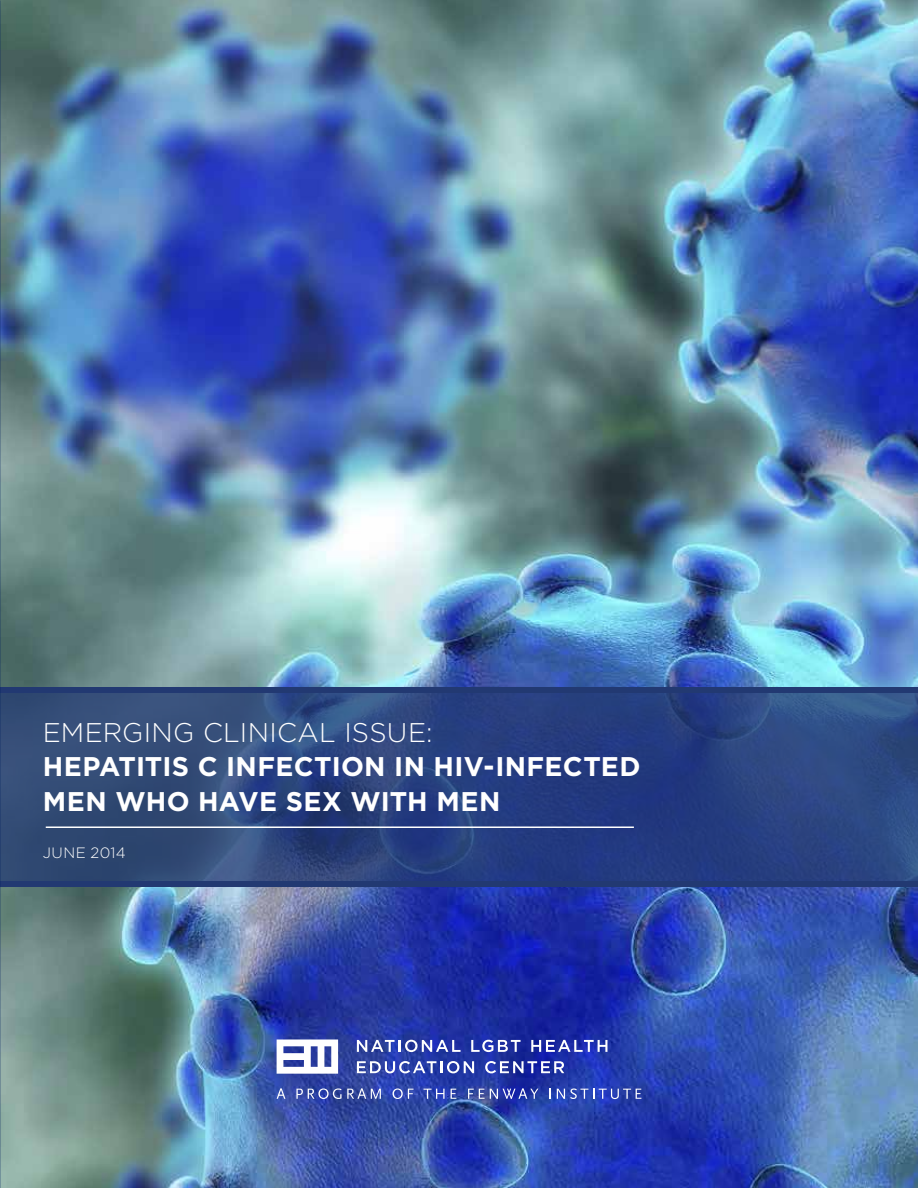
<style>
.page{position:relative;width:918px;height:1188px;background:#fff}
.page>*{position:absolute;margin:0;border:0;box-sizing:border-box;transform-origin:0 0}
.t1{font:700 27px/34.5px "Gotham";letter-spacing:.01em;color:#fff}
.t2{font:300 27px "Gotham";letter-spacing:.01em;color:#fff}
.t3{font:300 15px "Gotham";letter-spacing:.025em;color:#fff}
</style>
<div class="page">
<img style="left:0;top:0;width:918px;height:1188px">
<svg style="left:0;top:692px;width:918px;height:190px"></svg>
<div style="left:0;top:687px;width:918px;height:5px;background:#223972"></div>
<div style="left:0;top:882px;width:918px;height:5px;background:#223972"></div>
<svg style="left:277px;top:1040px;width:61px;height:34px"></svg>
<svg style="left:357px;top:1040px;width:104px;height:12px"></svg>
<svg style="left:471px;top:1040px;width:50px;height:12px"></svg>
<svg style="left:531px;top:1040px;width:76px;height:12px"></svg>
<svg style="left:357px;top:1061px;width:117px;height:12px"></svg>
<svg style="left:485px;top:1061px;width:79px;height:12px"></svg>
<svg style="left:277px;top:1088px;width:8px;height:11px"></svg>
<svg style="left:296px;top:1088px;width:85px;height:11px"></svg>
<svg style="left:393px;top:1088px;width:21px;height:11px"></svg>
<svg style="left:424px;top:1089px;width:21px;height:10px"></svg>
<svg style="left:451px;top:1089px;width:5px;height:10px"></svg>
<svg style="left:468px;top:1088px;width:70px;height:11px"></svg>
<svg style="left:549px;top:1089px;width:2px;height:10px"></svg>
<svg style="left:557px;top:1088px;width:84px;height:11px"></svg>
<hr style="left:46px;top:826px;width:588px;height:2px;background:#fff">
<p class="t2" style="left:43px;top:715px;width:392px">EMERGING CLINICAL ISSUE:</p>
<p class="t1" style="left:43px;top:749px;width:599px">HEPATITIS C INFECTION IN HIV-INFECTED<br>MEN WHO HAVE SEX WITH MEN</p>
<p class="t3" style="left:43px;top:843px;width:84px">JUNE 2014</p>
</div>
